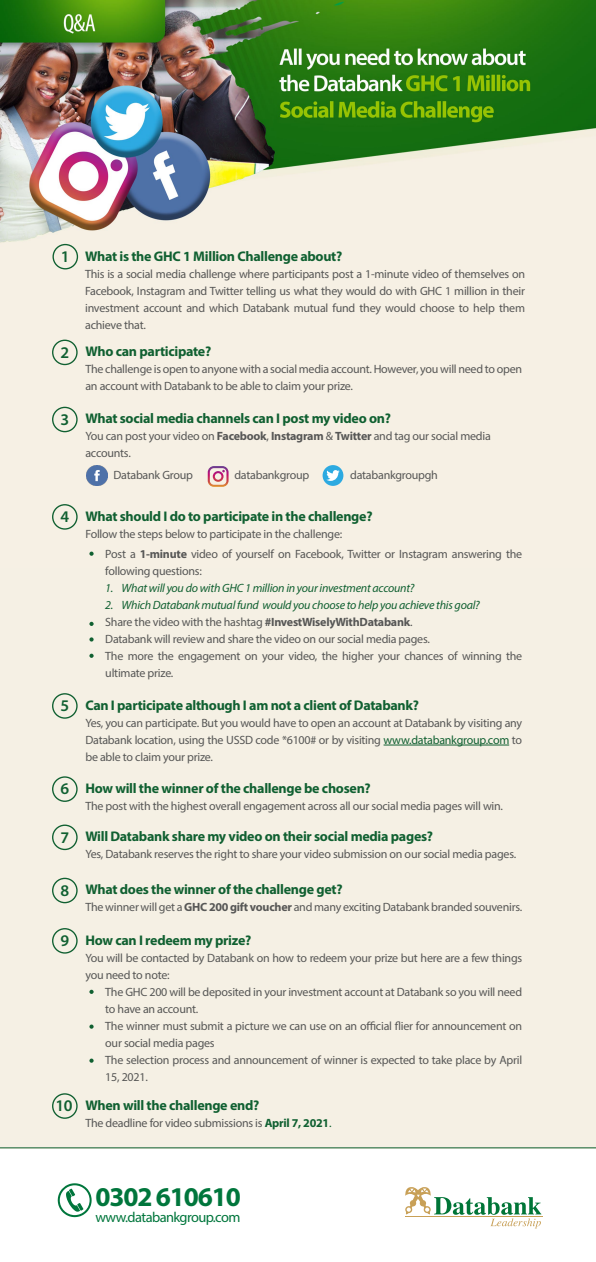
<style>
.page{position:relative;width:596px;height:1262px;background:#fff}
.page>*{position:absolute;margin:0;border:0;box-sizing:border-box;transform-origin:0 0}
.t1{font:700 27.2px "Myriad Pro";letter-spacing:-.04em;color:#00763c}
.t2{font:600 16.3px "Myriad Pro";color:#106031}
.t3{font:14.4px "Myriad Pro";letter-spacing:-.04em;color:#00763c}
.t4{font:700 14px "Myriad Pro";letter-spacing:-.02em;color:#106031}
.t5{font:12px/17px "Myriad Pro";letter-spacing:-.02em;color:#575756}
.t6{font:italic 12px "Myriad Pro";letter-spacing:-.02em;color:#106031}
.s1{font-weight:700}
.s2{font-style:italic;color:#106031}
.s3{color:#106031}
.s4{font-weight:700;color:#106031}
</style>
<div class="page">
<img style="left:0;top:0;width:595px;height:568px">
<div style="left:0;top:568px;width:595px;height:579px;background:#f5f0e4"></div>
<hr style="left:383px;top:744px;width:126px;height:1px;background:#106031">
<div style="left:52px;top:244px;width:26px;height:25px;border:1px solid #106031;border-radius:50%"></div>
<div style="left:52px;top:339px;width:26px;height:26px;border:1px solid #106031;border-radius:50%"></div>
<div style="left:52px;top:407px;width:26px;height:25px;border:1px solid #106031;border-radius:50%"></div>
<div style="left:52px;top:504px;width:26px;height:25px;border:1px solid #106031;border-radius:50%"></div>
<div style="left:52px;top:693px;width:26px;height:25px;border:1px solid #106031;border-radius:50%"></div>
<div style="left:52px;top:776px;width:26px;height:26px;border:1px solid #106031;border-radius:50%"></div>
<div style="left:52px;top:824px;width:26px;height:26px;border:1px solid #106031;border-radius:50%"></div>
<div style="left:52px;top:877px;width:26px;height:26px;border:1px solid #106031;border-radius:50%"></div>
<div style="left:52px;top:1093px;width:26px;height:25px;border:1px solid #106031;border-radius:50%"></div>
<div style="left:52px;top:928px;width:26px;height:25px;border:1px solid #106031;border-radius:50%"></div>
<svg style="left:89px;top:551px;width:5px;height:5px"></svg>
<svg style="left:89px;top:621px;width:5px;height:5px"></svg>
<svg style="left:89px;top:637px;width:5px;height:4px"></svg>
<svg style="left:89px;top:653px;width:5px;height:5px"></svg>
<svg style="left:89px;top:989px;width:5px;height:4px"></svg>
<svg style="left:89px;top:1024px;width:5px;height:4px"></svg>
<svg style="left:89px;top:1058px;width:5px;height:4px"></svg>
<svg style="left:405px;top:1187px;width:136px;height:41px"></svg>
<hr style="left:404px;top:1216px;width:137px;height:1px;background:#c8a057">
<svg style="left:58px;top:1183px;width:34px;height:34px"></svg>
<img style="left:86px;top:465px;width:21px;height:21px">
<div style="left:322px;top:465px;width:21px;height:21px;background:#2daae1;border-radius:50%"></div>
<svg style="left:326px;top:470px;width:13px;height:11px"></svg>
<svg style="left:207px;top:466px;width:21px;height:21px"></svg>
<hr style="left:0;top:1147px;width:595px;height:1px;background:#106031">
<h2 class="t2" style="left:61px;top:246px;width:10px">1</h2>
<h2 class="t2" style="left:60px;top:342px;width:10px">2</h2>
<h2 class="t2" style="left:60px;top:409px;width:10px">3</h2>
<h2 class="t2" style="left:60px;top:506px;width:10px">4</h2>
<h2 class="t2" style="left:60px;top:695px;width:10px">5</h2>
<h2 class="t2" style="left:60px;top:778px;width:10px">6</h2>
<h2 class="t2" style="left:60px;top:826px;width:10px">7</h2>
<h2 class="t2" style="left:60px;top:880px;width:10px">8</h2>
<h2 class="t2" style="left:60px;top:930px;width:10px">9</h2>
<h2 class="t2" style="left:55px;top:1095px;width:19px">10</h2>
<p class="t4" style="left:85px;top:247px;width:258px">What is the GHC 1 Million Challenge about?</p>
<p class="t5" style="left:85px;top:265px;width:441px;text-align:justify">This is a social media challenge where participants post a 1-minute video of themselves on Facebook, Instagram and Twitter telling us what they would do with GHC 1 million in their investment account and which Databank mutual fund they would choose to help them achieve that.</p>
<p class="t4" style="left:85px;top:342px;width:127px">Who can participate?</p>
<p class="t5" style="left:85px;top:360px;width:438px">The challenge is open to anyone with a social media account. However, you will need to open an account with Databank to be able to claim your prize.</p>
<p class="t4" style="left:85px;top:409px;width:307px">What social media channels can I post my video on?</p>
<p class="t5" style="left:85px;top:427px;width:406px">You can post your video on <span class="s1">Facebook</span>, <span class="s1">Instagram</span> &amp; <span class="s1">Twitter</span> and tag our social media accounts.</p>
<p class="t5" style="left:113px;top:466px;width:81px">Databank Group</p>
<p class="t5" style="left:234px;top:466px;width:76px">databankgroup</p>
<p class="t5" style="left:350px;top:466px;width:89px">databankgroupgh</p>
<p class="t4" style="left:85px;top:507px;width:288px">What should I do to participate in the challenge?</p>
<p class="t5" style="left:85px;top:525px;width:258px">Follow the steps below to participate in the challenge:</p>
<p class="t5" style="left:105px;top:545px;width:418px">Post a <span class="s1">1-minute</span> video of yourself on Facebook, Twitter or Instagram answering the following questions:</p>
<p class="t6" style="left:105px;top:580px;width:310px">1. What will you do with GHC 1 million in your investment account?</p>
<p class="t5" style="left:105px;top:596px;width:418px"><span class="s2">2. Which Databank mutual fund would you choose to help you achieve this goal?<br></span>Share the video with the hashtag <span class="s1">#InvestWiselyWithDatabank</span>.<br>Databank will review and share the video on our social media pages.<br>The more the engagement on your video, the higher your chances of winning the ultimate prize.</p>
<p class="t4" style="left:85px;top:696px;width:335px">Can I participate although I am not a client of Databank?</p>
<p class="t5" style="left:85px;top:714px;width:438px;text-align:justify">Yes, you can participate. But you would have to open an account at Databank by visiting any Databank location, using the USSD code *6100# or by visiting <span class="s3">www.databankgroup.com</span> to be able to claim your prize.</p>
<p class="t4" style="left:85px;top:779px;width:287px">How will the winner of the challenge be chosen?</p>
<p class="t5" style="left:85px;top:797px;width:419px">The post with the highest overall engagement across all our social media pages will win.</p>
<p class="t4" style="left:85px;top:827px;width:349px">Will Databank share my video on their social media pages?</p>
<p class="t5" style="left:85px;top:845px;width:432px">Yes, Databank reserves the right to share your video submission on our social media pages.</p>
<p class="t4" style="left:85px;top:880px;width:258px">What does the winner of the challenge get?</p>
<p class="t5" style="left:85px;top:898px;width:438px">The winner will get a <span class="s1">GHC 200 gift voucher</span> and many exciting Databank branded souvenirs.</p>
<p class="t4" style="left:85px;top:930px;width:167px">How can I redeem my prize?</p>
<p class="t5" style="left:85px;top:949px;width:438px">You will be contacted by Databank on how to redeem your prize but here are a few things you need to note:</p>
<p class="t5" style="left:105px;top:983px;width:418px">The GHC 200 will be deposited in your investment account at Databank so you will need to have an account.<br>The winner must submit a picture we can use on an official flier for announcement on our social media pages<br>The selection process and announcement of winner is expected to take place by April 15, 2021.</p>
<p class="t4" style="left:85px;top:1096px;width:175px">When will the challenge end?</p>
<p class="t5" style="left:85px;top:1114px;width:247px">The deadline for video submissions is <span class="s4">April 7, 2021</span><span class="s3">.</span></p>
<h1 class="t1" style="left:95px;top:1179px;width:147px">0302 610610</h1>
<p class="t3" style="left:95px;top:1208px;width:147px">www.databankgroup.com</p>
</div>
